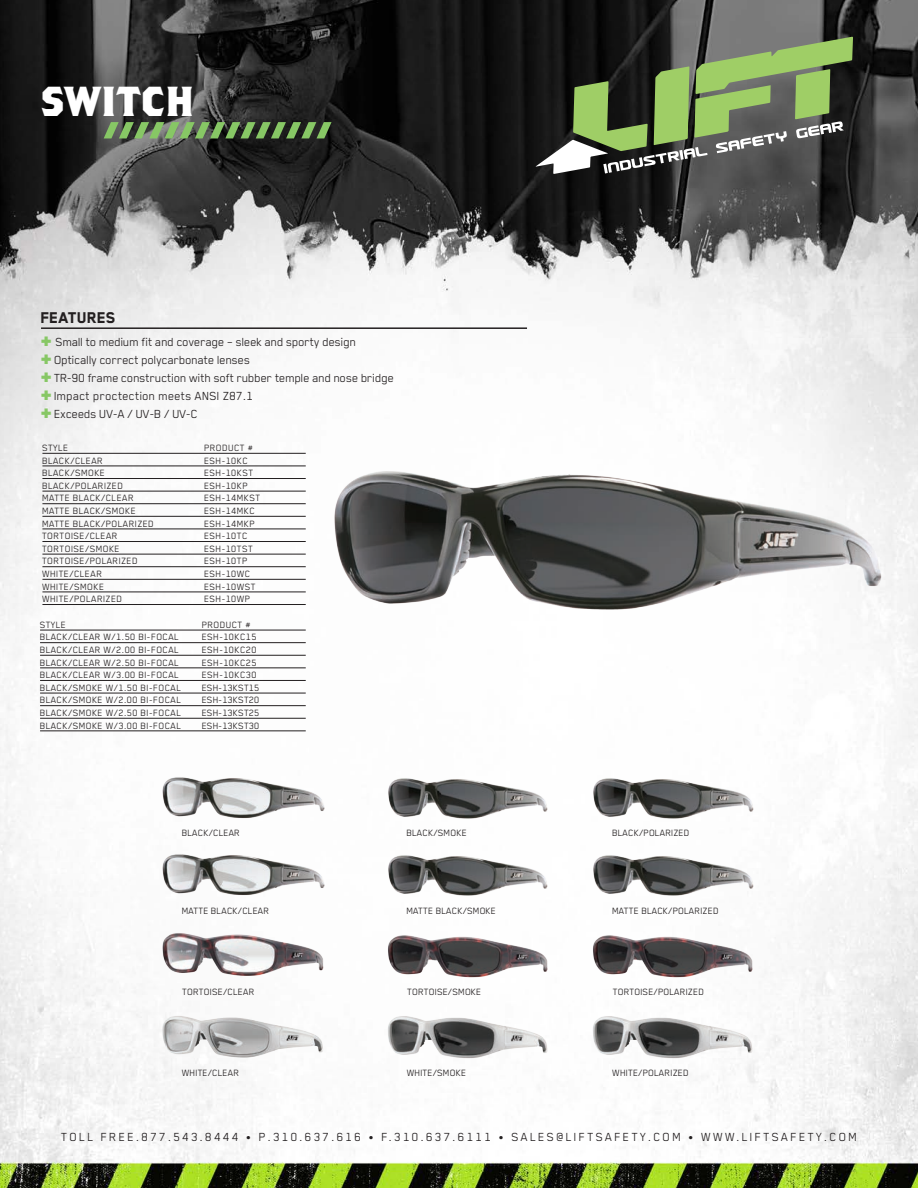
<style>
.page{position:relative;width:918px;height:1188px;background:#fff}
.page>*{position:absolute;margin:0;border:0;box-sizing:border-box;transform-origin:0 0}
.t1{font:700 46.5px "Brothers";color:#fff}
.Features___Apps_Titl{font:800 18px "Blender Pro";color:#231f20}
.Bullet3{font:13.5px "Blender Pro";letter-spacing:-.02em;color:#231f20}
.Features___Apps_copy{font:13.5px "Blender Pro";letter-spacing:.15em;color:#231f20}
.Bullet3-2{font:13.5px "Blender Pro";color:#231f20}
.Size{font:10.5px "Blender Pro";letter-spacing:.025em;color:#231f20}
.Features___Apps_copy-2{font:10.5px "Blender Pro";color:#231f20}
.Size-2{font:10.5px "Blender Pro";color:#231f20}
.s1{color:#87c765}
</style>
<div class="page">
<img style="left:0;top:0;width:918px;height:1188px">
<svg style="left:536px;top:37px;width:317px;height:137px;background:#5d6b4d"></svg>
<svg style="left:104px;top:122px;width:228px;height:16px;background:#61814f"></svg>
<hr style="left:41px;top:327px;width:486px;height:2px;background:#231f20">
<hr style="left:42px;top:453px;width:264px;height:1px;background:#231f20">
<hr style="left:42px;top:466px;width:264px;height:1px;background:#231f20">
<hr style="left:42px;top:478px;width:264px;height:1px;background:#231f20">
<hr style="left:42px;top:491px;width:264px;height:1px;background:#231f20">
<hr style="left:42px;top:503px;width:264px;height:1px;background:#231f20">
<hr style="left:42px;top:516px;width:264px;height:1px;background:#231f20">
<hr style="left:42px;top:529px;width:264px;height:1px;background:#231f20">
<hr style="left:42px;top:541px;width:264px;height:1px;background:#231f20">
<hr style="left:42px;top:554px;width:264px;height:1px;background:#231f20">
<hr style="left:42px;top:566px;width:264px;height:1px;background:#231f20">
<hr style="left:42px;top:579px;width:264px;height:1px;background:#231f20">
<hr style="left:42px;top:592px;width:264px;height:1px;background:#231f20">
<hr style="left:42px;top:604px;width:264px;height:1px;background:#231f20">
<hr style="left:40px;top:630px;width:266px;height:1px;background:#231f20">
<hr style="left:40px;top:642px;width:266px;height:1px;background:#231f20">
<hr style="left:40px;top:655px;width:266px;height:1px;background:#231f20">
<hr style="left:40px;top:668px;width:266px;height:1px;background:#231f20">
<hr style="left:40px;top:680px;width:266px;height:1px;background:#231f20">
<hr style="left:40px;top:693px;width:266px;height:1px;background:#231f20">
<hr style="left:40px;top:705px;width:266px;height:1px;background:#231f20">
<hr style="left:40px;top:718px;width:266px;height:1px;background:#231f20">
<hr style="left:40px;top:731px;width:266px;height:1px;background:#231f20">
<img style="left:326px;top:467px;width:565px;height:159px">
<img style="left:161px;top:849px;width:167px;height:48px">
<img style="left:161px;top:772px;width:167px;height:48px">
<img style="left:386px;top:854px;width:164px;height:46px">
<img style="left:386px;top:777px;width:164px;height:46px">
<img style="left:591px;top:854px;width:165px;height:46px">
<img style="left:591px;top:777px;width:165px;height:46px">
<img style="left:157px;top:927px;width:173px;height:54px">
<img style="left:387px;top:934px;width:163px;height:45px">
<img style="left:592px;top:934px;width:163px;height:45px">
<img style="left:161px;top:1014px;width:163px;height:46px">
<img style="left:386px;top:1015px;width:166px;height:46px">
<img style="left:591px;top:1015px;width:166px;height:46px">
<p class="t1" style="left:40px;top:71px;width:157px">SWITCH</p>
<p class="Features___Apps_Titl" style="left:41px;top:308px;width:77px">FEATURES</p>
<p class="Bullet3" style="left:41px;top:335px;width:317px"><span class="s1">✚</span> Small to medium fit and coverage – sleek and sporty design</p>
<p class="Bullet3" style="left:41px;top:353px;width:211px"><span class="s1">✚</span> Optically correct polycarbonate lenses</p>
<p class="Bullet3" style="left:41px;top:371px;width:355px"><span class="s1">✚</span> TR-90 frame construction with soft rubber temple and nose bridge</p>
<p class="Bullet3-2" style="left:41px;top:389px;width:214px"><span class="s1">✚</span> Impact proctection meets ANSI Z87.1</p>
<p class="Bullet3" style="left:41px;top:407px;width:159px"><span class="s1">✚</span> Exceeds UV-A / UV-B / UV-C</p>
<p class="Size" style="left:42px;top:442px;width:28px">STYLE</p>
<p class="Size" style="left:204px;top:442px;width:51px">PRODUCT #</p>
<p class="Size" style="left:42px;top:455px;width:62px">BLACK/CLEAR</p>
<p class="Size" style="left:204px;top:455px;width:45px">ESH-10KC</p>
<p class="Size" style="left:42px;top:467px;width:65px">BLACK/SMOKE</p>
<p class="Size" style="left:204px;top:467px;width:51px">ESH-10KST</p>
<p class="Size" style="left:42px;top:480px;width:83px">BLACK/POLARIZED</p>
<p class="Size" style="left:204px;top:480px;width:45px">ESH-10KP</p>
<p class="Size" style="left:42px;top:493px;width:93px">MATTE BLACK/CLEAR</p>
<p class="Size" style="left:204px;top:493px;width:58px">ESH-14MKST</p>
<p class="Size" style="left:42px;top:505px;width:95px">MATTE BLACK/SMOKE</p>
<p class="Size" style="left:204px;top:505px;width:52px">ESH-14MKC</p>
<p class="Size" style="left:42px;top:518px;width:113px">MATTE BLACK/POLARIZED</p>
<p class="Size" style="left:204px;top:518px;width:52px">ESH-14MKP</p>
<p class="Size" style="left:42px;top:530px;width:77px">TORTOISE/CLEAR</p>
<p class="Size" style="left:204px;top:530px;width:45px">ESH-10TC</p>
<p class="Size" style="left:42px;top:543px;width:79px">TORTOISE/SMOKE</p>
<p class="Size" style="left:204px;top:543px;width:50px">ESH-10TST</p>
<p class="Size" style="left:42px;top:556px;width:97px">TORTOISE/POLARIZED</p>
<p class="Size" style="left:204px;top:556px;width:45px">ESH-10TP</p>
<p class="Size" style="left:42px;top:568px;width:62px">WHITE/CLEAR</p>
<p class="Size" style="left:204px;top:568px;width:48px">ESH-10WC</p>
<p class="Size" style="left:42px;top:581px;width:64px">WHITE/SMOKE</p>
<p class="Size" style="left:204px;top:581px;width:53px">ESH-10WST</p>
<p class="Size" style="left:42px;top:593px;width:82px">WHITE/POLARIZED</p>
<p class="Size" style="left:204px;top:593px;width:48px">ESH-10WP</p>
<p class="Size" style="left:40px;top:619px;width:28px">STYLE</p>
<p class="Size" style="left:202px;top:619px;width:51px">PRODUCT #</p>
<p class="Size" style="left:40px;top:631px;width:141px">BLACK/CLEAR W/1.50 BI-FOCAL</p>
<p class="Size" style="left:202px;top:631px;width:56px">ESH-10KC15</p>
<p class="Size" style="left:40px;top:644px;width:141px">BLACK/CLEAR W/2.00 BI-FOCAL</p>
<p class="Size" style="left:202px;top:644px;width:56px">ESH-10KC20</p>
<p class="Size" style="left:40px;top:657px;width:141px">BLACK/CLEAR W/2.50 BI-FOCAL</p>
<p class="Size" style="left:202px;top:657px;width:56px">ESH-10KC25</p>
<p class="Size" style="left:40px;top:669px;width:141px">BLACK/CLEAR W/3.00 BI-FOCAL</p>
<p class="Size" style="left:202px;top:669px;width:56px">ESH-10KC30</p>
<p class="Size" style="left:40px;top:682px;width:143px">BLACK/SMOKE W/1.50 BI-FOCAL</p>
<p class="Size-2" style="left:202px;top:682px;width:59px">ESH-13KST15</p>
<p class="Size" style="left:40px;top:694px;width:143px">BLACK/SMOKE W/2.00 BI-FOCAL</p>
<p class="Size-2" style="left:202px;top:694px;width:59px">ESH-13KST20</p>
<p class="Size" style="left:40px;top:707px;width:143px">BLACK/SMOKE W/2.50 BI-FOCAL</p>
<p class="Size-2" style="left:202px;top:707px;width:59px">ESH-13KST25</p>
<p class="Size" style="left:40px;top:720px;width:143px">BLACK/SMOKE W/3.00 BI-FOCAL</p>
<p class="Size-2" style="left:202px;top:720px;width:59px">ESH-13KST30</p>
<p class="Features___Apps_copy-2" style="left:182px;top:828px;width:60px">BLACK/CLEAR</p>
<p class="Features___Apps_copy-2" style="left:182px;top:905px;width:89px">MATTE BLACK/CLEAR</p>
<p class="Features___Apps_copy-2" style="left:407px;top:828px;width:62px">BLACK/SMOKE</p>
<p class="Features___Apps_copy-2" style="left:407px;top:905px;width:91px">MATTE BLACK/SMOKE</p>
<p class="Features___Apps_copy-2" style="left:612px;top:828px;width:79px">BLACK/POLARIZED</p>
<p class="Features___Apps_copy-2" style="left:612px;top:905px;width:108px">MATTE BLACK/POLARIZED</p>
<p class="Features___Apps_copy-2" style="left:183px;top:986px;width:74px">TORTOISE/CLEAR</p>
<p class="Features___Apps_copy-2" style="left:407px;top:986px;width:76px">TORTOISE/SMOKE</p>
<p class="Features___Apps_copy-2" style="left:613px;top:986px;width:93px">TORTOISE/POLARIZED</p>
<p class="Features___Apps_copy-2" style="left:182px;top:1067px;width:59px">WHITE/CLEAR</p>
<p class="Features___Apps_copy-2" style="left:407px;top:1067px;width:61px">WHITE/SMOKE</p>
<p class="Features___Apps_copy-2" style="left:613px;top:1067px;width:78px">WHITE/POLARIZED</p>
<p class="Features___Apps_copy" style="left:62px;top:1129px;width:797px">TOLL FREE.877.543.8444 • P.310.637.616 • F.310.637.6111 • SALES@LIFTSAFETY.COM • WWW.LIFTSAFETY.COM</p>
</div>
